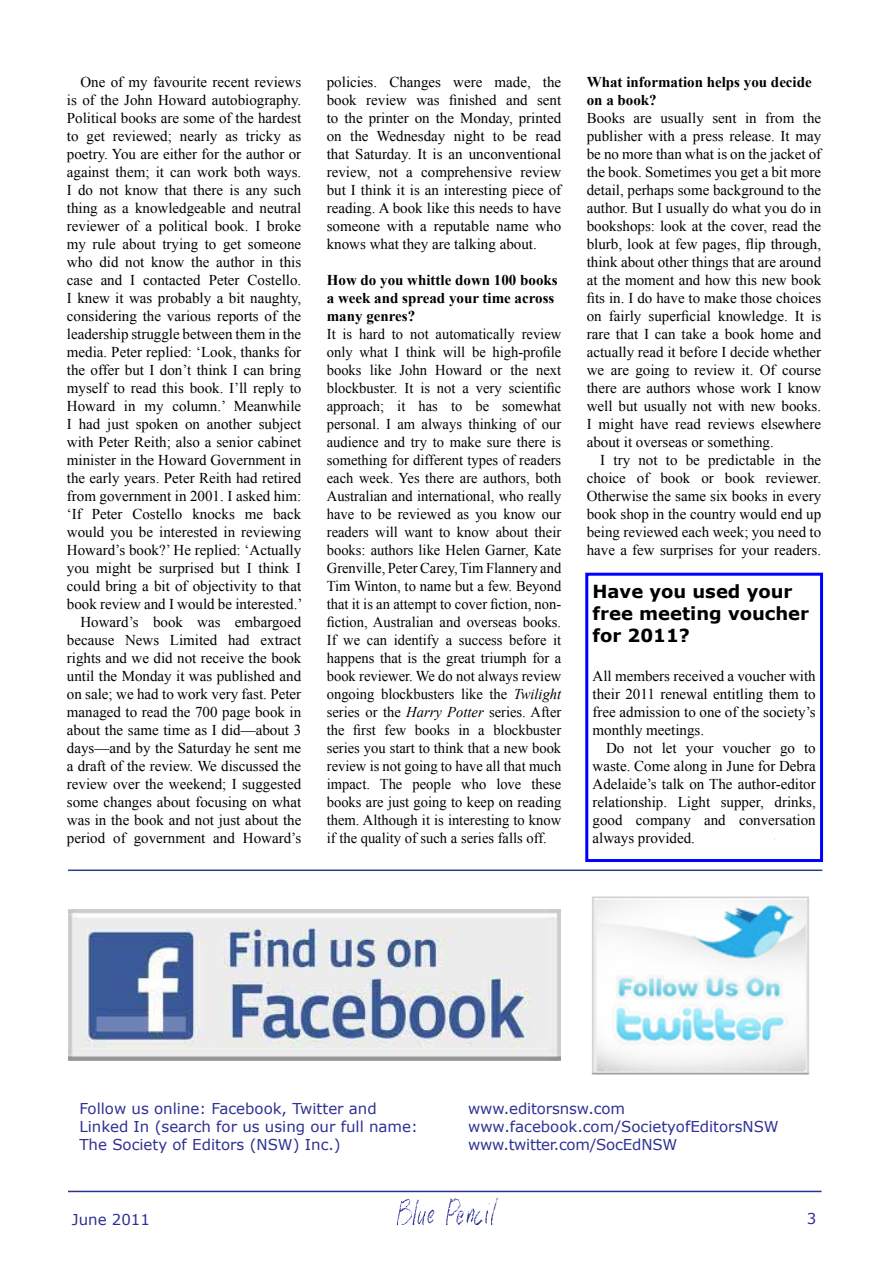
<style>
.page{position:relative;width:893px;height:1263px;background:#fff}
.page>*{position:absolute;margin:0;border:0;box-sizing:border-box;transform-origin:0 0}
.t1{font:700 18px/21.6px "Verdana";color:#000}
.t2{font:15px/18px "Times New Roman";color:#000;text-align:justify}
.t3{font:15px/18px "Verdana";color:#2e3192}
.t4{font:700 15px/18px "Times New Roman";color:#000}
.s1{font-style:italic}
</style>
<div class="page">
<hr style="left:68px;top:1191px;width:753px;height:1px;background:#2e3192">
<img style="left:396px;top:1197px;width:103px;height:28px">
<hr style="left:68px;top:869px;width:754px;height:2px;background:#25408f">
<img style="left:68px;top:910px;width:493px;height:150px">
<img style="left:591px;top:896px;width:219px;height:179px">
<div style="left:585px;top:573px;width:238px;height:289px;border:3px solid #00f"></div>
<p class="t2" style="left:67px;top:73px;width:237px;text-align:right">One of my favourite recent reviews<br>is of the John Howard autobiography.<br>Political books are some of the hardest to get reviewed; nearly as tricky as poetry. You are either for the author or against them; it can work both ways.<br>I do not know that there is any such thing as a knowledgeable and neutral reviewer of a political book. I broke my rule about trying to get someone who did not know the author in this case and I contacted Peter Costello.<br>I knew it was probably a bit naughty, considering the various reports of the leadership struggle between them in the media. Peter replied: ‘Look, thanks for the offer but I don’t think I can bring myself to read this book. I’ll reply to Howard in my column.’ Meanwhile I had just spoken on another subject with Peter Reith; also a senior cabinet minister in the Howard Government in the early years. Peter Reith had retired from government in 2001. I asked him: ‘If Peter Costello knocks me back would you be interested in reviewing Howard’s book?’ He replied: ‘Actually you might be surprised but I think I could bring a bit of objectivity to that book review and I would be interested.’ Howard’s book was embargoed because News Limited had extract rights and we did not receive the book until the Monday it was published and on sale; we had to work very fast. Peter managed to read the 700 page book in about the same time as I did—about 3 days—and by the Saturday he sent me a draft of the review. We discussed the review over the weekend; I suggested some changes about focusing on what was in the book and not just about the period of government and Howard’s</p>
<p class="t2" style="left:327px;top:73px;width:236px">policies. Changes were made, the book review was finished and sent to the printer on the Monday, printed on the Wednesday night to be read that Saturday. It is an unconventional review, not a comprehensive review but I think it is an interesting piece of reading. A book like this needs to have someone with a reputable name who knows what they are talking about.</p>
<p class="t4" style="left:327px;top:271px;width:232px">How do you whittle down 100 books a week and spread your time across many genres?</p>
<p class="t2" style="left:327px;top:325px;width:236px">It is hard to not automatically review only what I think will be high-profile books like John Howard or the next blockbuster. It is not a very scientific approach; it has to be somewhat personal. I am always thinking of our audience and try to make sure there is something for different types of readers each week. Yes there are authors, both Australian and international, who really have to be reviewed as you know our readers will want to know about their books: authors like Helen Garner, Kate Grenville, Peter Carey, Tim Flannery and Tim Winton, to name but a few. Beyond that it is an attempt to cover fiction, non&shy;fiction, Australian and overseas books.<br>If we can identify a success before it happens that is the great triumph for a book reviewer. We do not always review ongoing blockbusters like the <span class="s1">Twilight </span>series or the <span class="s1">Harry Potter</span> series. After the first few books in a blockbuster series you start to think that a new book review is not going to have all that much impact. The people who love these books are just going to keep on reading them. Although it is interesting to know if the quality of such a series falls off.</p>
<p class="t4" style="left:587px;top:73px;width:227px">What information helps you decide on a book?</p>
<p class="t2" style="left:587px;top:109px;width:236px">Books are usually sent in from the publisher with a press release. It may be no more than what is on the jacket of the book. Sometimes you get a bit more detail, perhaps some background to the author. But I usually do what you do in bookshops: look at the cover, read the blurb, look at few pages, flip through, think about other things that are around at the moment and how this new book fits in. I do have to make those choices on fairly superficial knowledge. It is rare that I can take a book home and actually read it before I decide whether we are going to review it. Of course there are authors whose work I know well but usually not with new books.<br>I might have read reviews elsewhere about it overseas or something.</p>
<p class="t2" style="left:587px;top:451px;width:236px;text-indent:14px">I try not to be predictable in the choice of book or book reviewer.<br>Otherwise the same six books in every book shop in the country would end up being reviewed each week; you need to have a few surprises for your readers.</p>
<p class="t1" style="left:592px;top:581px;width:218px">Have you used your free meeting voucher for 2011?</p>
<p class="t2" style="left:592px;top:667px;width:225px">All members received a voucher with their 2011 renewal entitling them to free admission to one of the society’s monthly meetings.</p>
<p class="t2" style="left:592px;top:739px;width:225px;text-indent:14px">Do not let your voucher go to waste. Come along in June for Debra Adelaide’s talk on The author-editor relationship. Light supper, drinks, good company and conversation always provided.</p>
<p class="t3" style="left:79px;top:1099px;width:340px">Follow us online: Facebook, Twitter and<br>Linked In (search for us using our full name:<br>The Society of Editors (NSW) Inc.)</p>
<p class="t3" style="left:468px;top:1099px;width:312px">www.editorsnsw.com www.facebook.com/SocietyofEditorsNSW www.twitter.com/SocEdNSW</p>
<p class="t3" style="left:72px;top:1210px;width:80px">June 2011</p>
<p class="t3" style="left:807px;top:1209px;width:11px">3</p>
</div>
